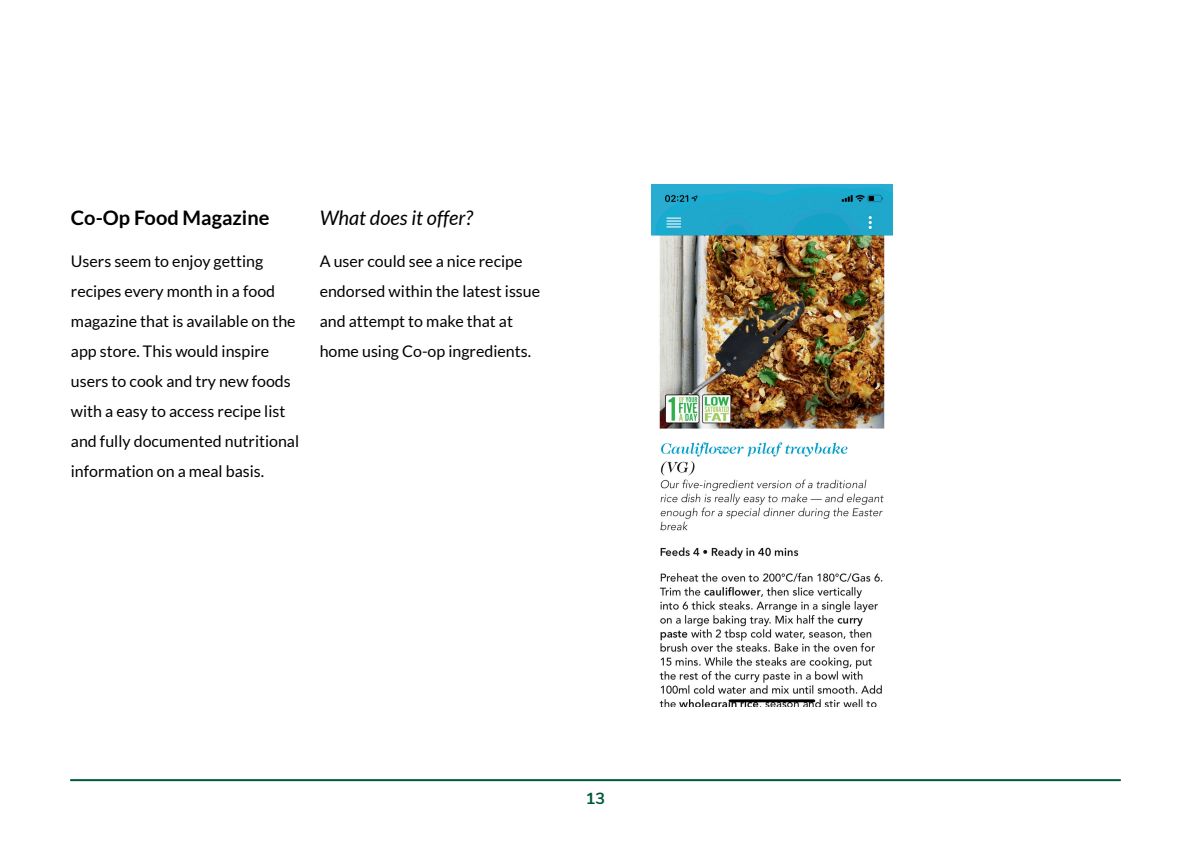
<style>
.page{position:relative;width:1191px;height:842px;background:#fff}
.page>*{position:absolute;margin:0;border:0;box-sizing:border-box;transform-origin:0 0}
.t1{font:700 20px "Lato";color:#000}
.t2{font:italic 20px "Lato";color:#000}
.t3{font:700 16.2px "Nunito";color:#00563f}
.t4{font:16px/30px "Lato";color:#000}
</style>
<div class="page">
<hr style="left:71px;top:779px;width:1049px;height:2px;background:#00563f">
<img style="left:651px;top:185px;width:241px;height:522px">
<p class="t1" style="left:71px;top:209px;width:200px">Co-Op Food Magazine</p>
<p class="t4" style="left:71px;top:247px;width:230px">Users seem to enjoy getting recipes every month in a food magazine that is available on the app store. This would inspire users to cook and try new foods with a easy to access recipe list and fully documented nutritional information on a meal basis.</p>
<p class="t2" style="left:320px;top:209px;width:155px">What does it offer?</p>
<p class="t4" style="left:320px;top:247px;width:222px">A user could see a nice recipe endorsed within the latest issue and attempt to make that at home using Co-op ingredients.</p>
<p class="t3" style="left:586px;top:788px;width:21px">13</p>
</div>
